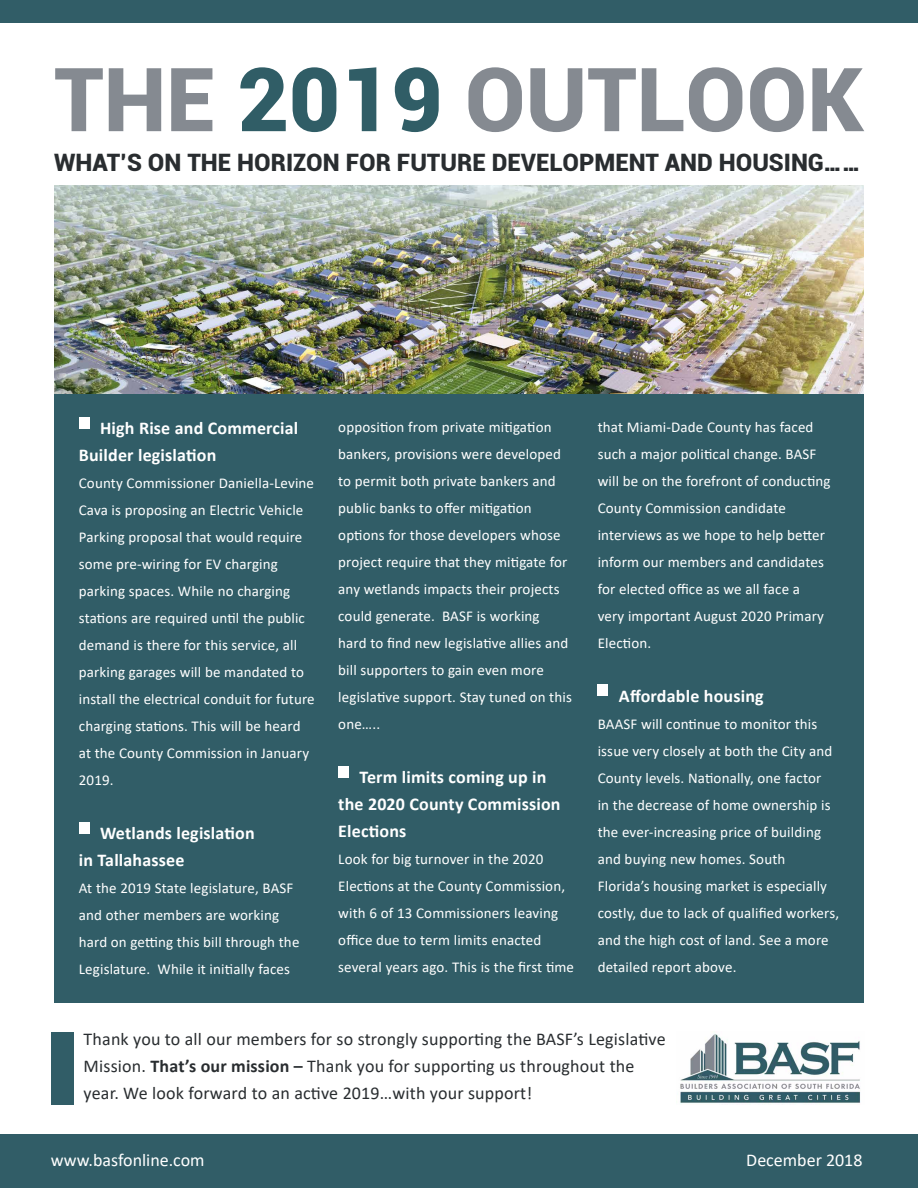
<style>
.page{position:relative;width:918px;height:1188px;background:#fff}
.page>*{position:absolute;margin:0;border:0;box-sizing:border-box;transform-origin:0 0}
.t1{font:900 88.5px "Roboto";color:#858a91}
.t2{font:900 24px "Roboto";color:#292d30}
.t3{font:18px/27px "Calibri";letter-spacing:.01em;color:#292d30}
.t4{font:700 18px/27px "Calibri";letter-spacing:.01em;color:#fff}
.t5{font:18px "Calibri";color:#fff}
.t6{font:15px/27px "Calibri";letter-spacing:.01em;color:#fff}
.s1{color:#305d66}
.s2{font-weight:700}
</style>
<div class="page">
<div style="left:54px;top:393px;width:810px;height:609px;background:#315d67"></div>
<div style="left:0;top:0;width:918px;height:23px;background:#315d67"></div>
<div style="left:0;top:1134px;width:918px;height:54px;background:#315d67"></div>
<img style="left:54px;top:186px;width:810px;height:207px">
<img style="left:680px;top:1034px;width:181px;height:70px">
<div style="left:79px;top:417px;width:11px;height:11px;background:#fff"></div>
<div style="left:79px;top:822px;width:11px;height:12px;background:#fff"></div>
<div style="left:338px;top:766px;width:10px;height:11px;background:#fff"></div>
<div style="left:598px;top:685px;width:10px;height:11px;background:#fff"></div>
<div style="left:51px;top:1032px;width:22px;height:72px;background:#315d67"></div>
<h1 class="t1" style="left:54px;top:37px;width:811px">THE <span class="s1">2019</span> OUTLOOK</h1>
<h2 class="t2" style="left:54px;top:145px;width:809px">WHAT’S ON THE HORIZON FOR FUTURE DEVELOPMENT AND HOUSING……</h2>
<p class="t4" style="left:79px;top:415px;width:221px;text-indent:21px">High Rise and Commercial<br>Builder legislation</p>
<p class="t6" style="left:79px;top:469px;width:237px">County Commissioner Daniella-Levine Cava is proposing an Electric Vehicle Parking proposal that would require some pre-wiring for EV charging parking spaces. While no charging stations are required until the public demand is there for this service, all parking garages will be mandated to install the electrical conduit for future charging stations. This will be heard at the County Commission in January 2019.</p>
<p class="t4" style="left:79px;top:820px;width:177px;text-indent:21px">Wetlands legislation in Tallahassee</p>
<p class="t6" style="left:79px;top:874px;width:222px">At the 2019 State legislature, BASF and other members are working hard on getting this bill through the Legislature. While it initially faces</p>
<p class="t6" style="left:338px;top:413px;width:235px">opposition from private mitigation bankers, provisions were developed to permit both private bankers and public banks to offer mitigation options for those developers whose project require that they mitigate for any wetlands impacts their projects could generate. BASF is working<br>hard to find new legislative allies and bill supporters to gain even more legislative support. Stay tuned on this one…..</p>
<p class="t4" style="left:338px;top:763px;width:224px;text-indent:21px">Term limits coming up in the 2020 County Commission<br>Elections</p>
<p class="t6" style="left:338px;top:845px;width:237px">Look for big turnover in the 2020<br>Elections at the County Commission, with 6 of 13 Commissioners leaving office due to term limits enacted several years ago. This is the first time</p>
<p class="t6" style="left:598px;top:413px;width:234px">that Miami-Dade County has faced such a major political change. BASF will be on the forefront of conducting<br>County Commission candidate interviews as we hope to help better inform our members and candidates for elected office as we all face a<br>very important August 2020 Primary<br>Election.</p>
<p class="t4" style="left:619px;top:682px;width:146px">Affordable housing</p>
<p class="t6" style="left:598px;top:710px;width:243px">BAASF will continue to monitor this issue very closely at both the City and County levels. Nationally, one factor<br>in the decrease of home ownership is the ever-increasing price of building and buying new homes. South Florida’s housing market is especially costly, due to lack of qualified workers, and the high cost of land. See a more detailed report above.</p>
<p class="t3" style="left:84px;top:1026px;width:584px">Thank you to all our members for so strongly supporting the BASF’s Legislative<br>Mission. <span class="s2">That’s our mission –</span> Thank you for supporting us throughout the year. We look forward to an active 2019…with your support!</p>
<p class="t5" style="left:51px;top:1147px;width:155px">www.basfonline.com</p>
<p class="t5" style="left:746px;top:1147px;width:118px">December 2018</p>
</div>
